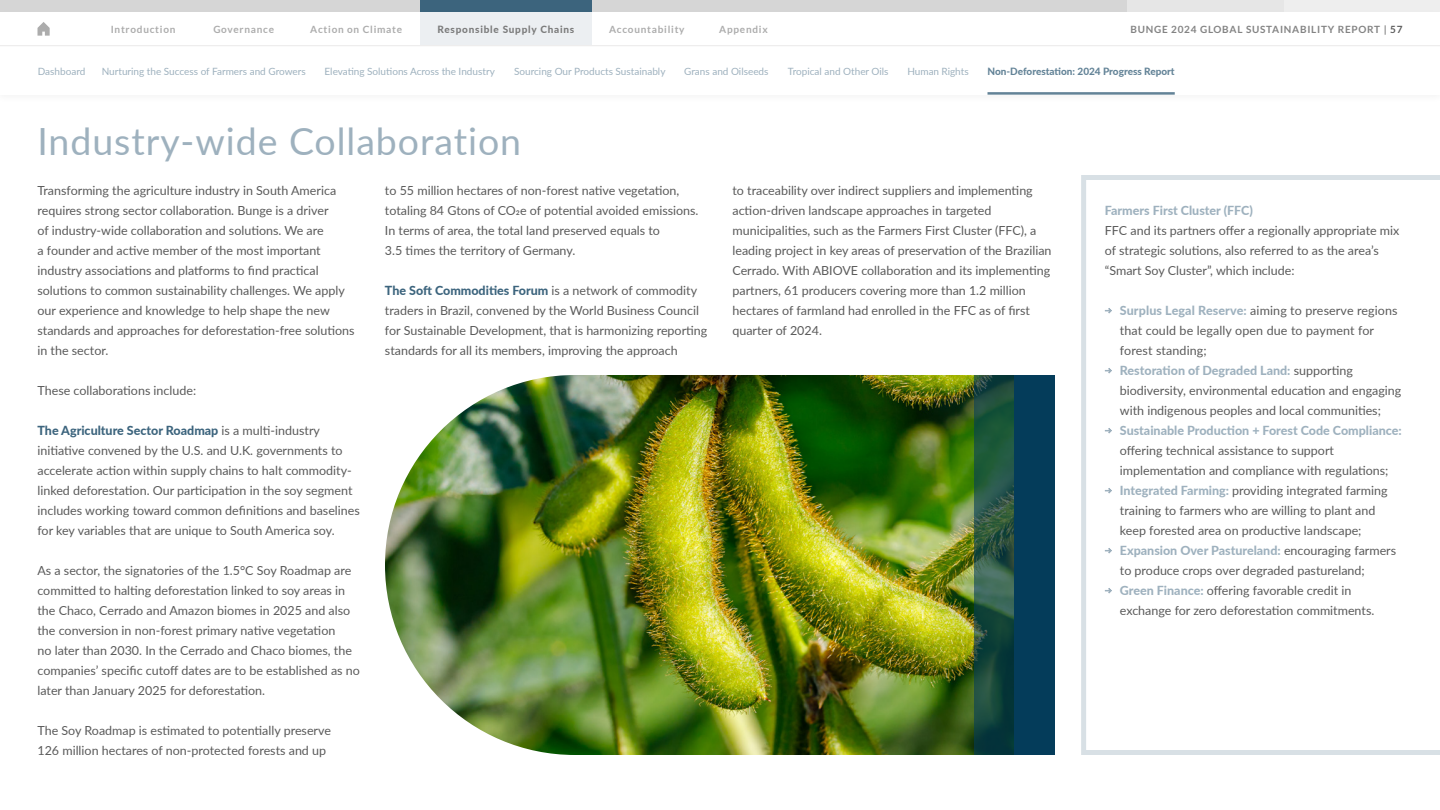
<style>
.page{position:relative;width:1440px;height:810px;background:#fff}
.page>*{position:absolute;margin:0;border:0;box-sizing:border-box;transform-origin:0 0}
.t1{font:37.5px "Lato";letter-spacing:.025em;color:#9eb1be}
.t2{font:12.5px/20px "Lato";color:#5a5a5a}
.t3{font:800 12.5px "Lato";color:#9eb1be}
.t4{font:10px "Lato";color:#9eb1be}
.t5{font:700 10px "Lato";letter-spacing:.075em;color:#acacac}
.t6{font:700 10px "Lato";letter-spacing:.075em;color:#838383}
.t7{font:800 10px "Lato";color:#638397}
.t8{font:800 10px "Lato";letter-spacing:.075em;color:#7b7b7b}
.s1{color:#5a5a5a}
.s2{font-weight:800;color:#3c647d}
.s3{font-weight:800;color:#9eb1be}
</style>
<div class="page">
<svg style="left:1081px;top:175px;width:359px;height:580px"></svg>
<img style="left:385px;top:375px;width:589px;height:380px">
<div style="left:1014px;top:375px;width:41px;height:380px;background:#043c5a"></div>
<svg style="left:974px;top:375px;width:40px;height:380px"></svg>
<div style="left:0;top:0;width:1180px;height:12px;background:#d6d6d6"></div>
<div style="left:1284px;top:0;width:156px;height:12px;background:#eee"></div>
<div style="left:1128px;top:0;width:156px;height:12px;background:#e6e6e6"></div>
<div style="left:420px;top:0;width:172px;height:12px;background:#3c647d"></div>
<div style="left:0;top:8px;width:1440px;height:96px;background:#000;opacity:.05"></div>
<div style="left:0;top:12px;width:1440px;height:83px;background:#fff"></div>
<hr style="left:0;top:45px;width:1440px;height:1px;background:#eeeded">
<svg style="left:38px;top:22px;width:12px;height:14px"></svg>
<div style="left:420px;top:12px;width:172px;height:33px;background:#eceff2"></div>
<hr style="left:988px;top:92px;width:187px;height:3px;background:#638397">
<svg style="left:1105px;top:308px;width:6px;height:5px"></svg>
<svg style="left:1105px;top:368px;width:6px;height:5px"></svg>
<svg style="left:1105px;top:428px;width:6px;height:5px"></svg>
<svg style="left:1105px;top:488px;width:6px;height:5px"></svg>
<svg style="left:1105px;top:548px;width:6px;height:5px"></svg>
<svg style="left:1105px;top:588px;width:6px;height:5px"></svg>
<p class="t5" style="left:111px;top:23px;width:66px">Introduction</p>
<p class="t5" style="left:213px;top:23px;width:62px">Governance</p>
<p class="t5" style="left:310px;top:23px;width:94px">Action on Climate</p>
<p class="t8" style="left:438px;top:22px;width:138px">Responsible Supply Chains</p>
<p class="t5" style="left:609px;top:23px;width:77px">Accountability</p>
<p class="t5" style="left:719px;top:23px;width:50px">Appendix</p>
<p class="t6" style="left:1130px;top:23px;width:273px">BUNGE 2024 GLOBAL SUSTAINABILITY REPORT | <span class="s1">57</span></p>
<p class="t4" style="left:38px;top:64px;width:49px">Dashboard</p>
<p class="t4" style="left:102px;top:64px;width:206px">Nurturing the Success of Farmers and Growers</p>
<p class="t4" style="left:325px;top:64px;width:172px">Elevating Solutions Across the Industry</p>
<p class="t4" style="left:514px;top:64px;width:153px">Sourcing Our Products Sustainably</p>
<p class="t4" style="left:684px;top:64px;width:86px">Grans and Oilseeds</p>
<p class="t4" style="left:788px;top:64px;width:102px">Tropical and Other Oils</p>
<p class="t4" style="left:907px;top:64px;width:63px">Human Rights</p>
<p class="t7" style="left:988px;top:64px;width:189px">Non-Deforestation: 2024 Progress Report</p>
<h1 class="t1" style="left:38px;top:115px;width:485px">Industry-wide Collaboration</h1>
<p class="t2" style="left:37px;top:180px;width:319px">Transforming the agriculture industry in South America requires strong sector collaboration. Bunge is a driver<br>of industry-wide collaboration and solutions. We are<br>a founder and active member of the most important industry associations and platforms to find practical solutions to common sustainability challenges. We apply our experience and knowledge to help shape the new standards and approaches for deforestation-free solutions in the sector.</p>
<p class="t2" style="left:37px;top:380px;width:160px">These collaborations include:</p>
<p class="t2" style="left:37px;top:420px;width:324px"><span class="s2">The Agriculture Sector Roadmap</span> is a multi-industry initiative convened by the U.S. and U.K. governments to accelerate action within supply chains to halt commodity&shy;linked deforestation. Our participation in the soy segment includes working toward common definitions and baselines for key variables that are unique to South America soy.</p>
<p class="t2" style="left:37px;top:560px;width:324px">As a sector, the signatories of the 1.5°C Soy Roadmap are committed to halting deforestation linked to soy areas in the Chaco, Cerrado and Amazon biomes in 2025 and also the conversion in non-forest primary native vegetation<br>no later than 2030. In the Cerrado and Chaco biomes, the companies’ specific cutoff dates are to be established as no later than January 2025 for deforestation.</p>
<p class="t2" style="left:37px;top:720px;width:295px">The Soy Roadmap is estimated to potentially preserve<br>126 million hectares of non-protected forests and up</p>
<p class="t2" style="left:385px;top:180px;width:315px">to 55 million hectares of non-forest native vegetation, totaling 84 Gtons of CO2e of potential avoided emissions.<br>In terms of area, the total land preserved equals to<br>3.5 times the territory of Germany.</p>
<p class="t2" style="left:385px;top:280px;width:324px"><span class="s2">The Soft Commodities Forum</span> is a network of commodity traders in Brazil, convened by the World Business Council for Sustainable Development, that is harmonizing reporting standards for all its members, improving the approach</p>
<p class="t2" style="left:732px;top:180px;width:321px">to traceability over indirect suppliers and implementing action-driven landscape approaches in targeted municipalities, such as the Farmers First Cluster (FFC), a leading project in key areas of preservation of the Brazilian Cerrado. With ABIOVE collaboration and its implementing partners, 61 producers covering more than 1.2 million hectares of farmland had enrolled in the FFC as of first quarter of 2024.</p>
<p class="t3" style="left:1105px;top:201px;width:150px">Farmers First Cluster (FFC)</p>
<p class="t2" style="left:1105px;top:220px;width:296px">FFC and its partners offer a regionally appropriate mix of strategic solutions, also referred to as the area’s “Smart Soy Cluster”, which include:</p>
<p class="t2" style="left:1120px;top:300px;width:283px"><span class="s3">Surplus Legal Reserve:</span> aiming to preserve regions that could be legally open due to payment for forest standing;<br><span class="s3">Restoration of Degraded Land:</span> supporting biodiversity, environmental education and engaging with indigenous peoples and local communities;</p>
<p class="t3" style="left:1120px;top:421px;width:283px">Sustainable Production + Forest Code Compliance:</p>
<p class="t2" style="left:1120px;top:440px;width:278px">offering technical assistance to support implementation and compliance with regulations; <span class="s3">Integrated Farming:</span> providing integrated farming training to farmers who are willing to plant and keep forested area on productive landscape; <span class="s3">Expansion Over Pastureland:</span> encouraging farmers to produce crops over degraded pastureland; <span class="s3">Green Finance:</span> offering favorable credit in exchange for zero deforestation commitments.</p>
</div>
